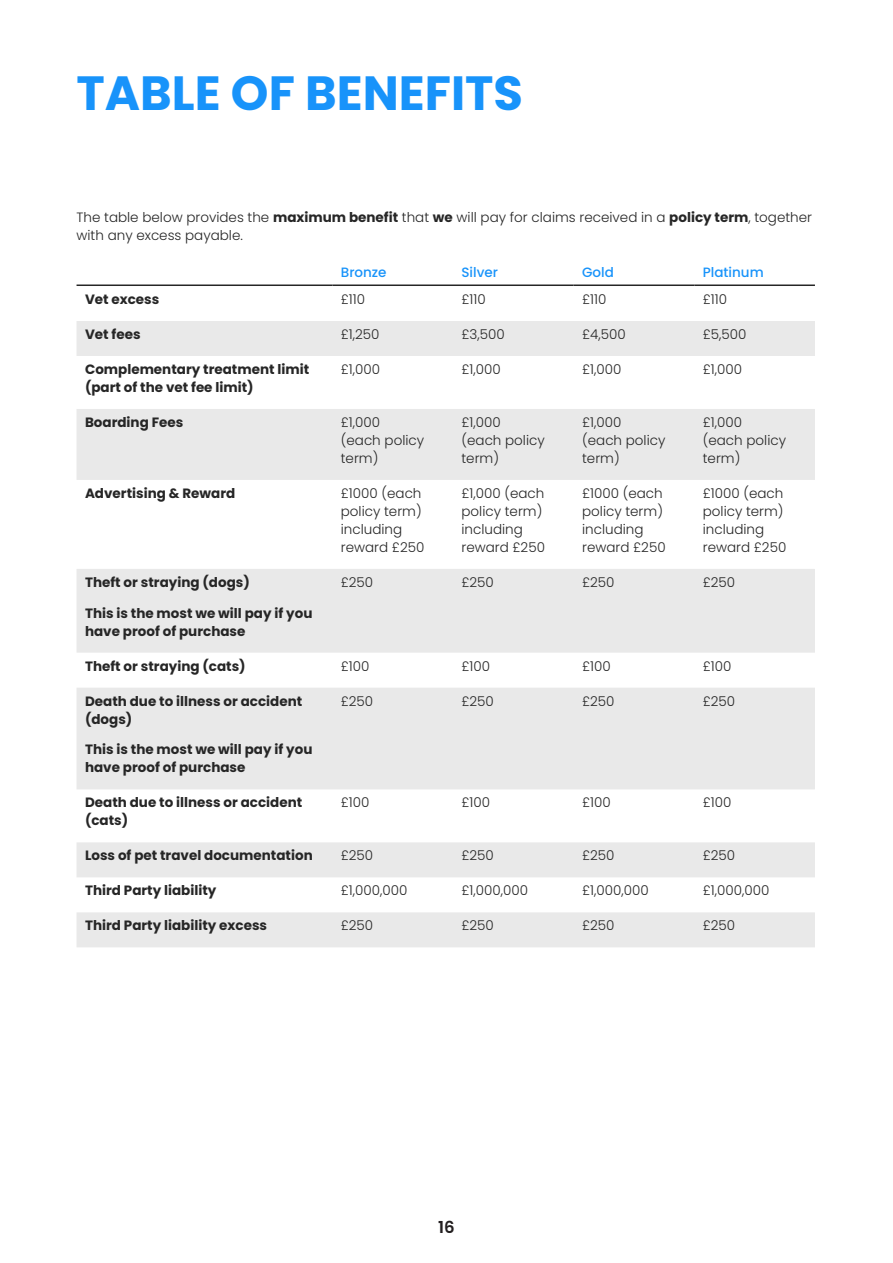
<style>
.page{position:relative;width:893px;height:1263px;background:#fff}
.page>*{position:absolute;margin:0;border:0;box-sizing:border-box;transform-origin:0 0}
.A4_Page_Title{font:700 48px "Poppins";color:#1893fa}
.t1{font:600 16.5px "Poppins";color:#231f20}
.Body{font:300 13.5px/18px "Poppins";color:#262626}
.Body-2{font:700 13.5px/18px "Poppins";color:#262626}
.Subtitle_L2_Red{font:500 13.5px "Poppins";color:#1893fa}
.s1{font-weight:700}
</style>
<div class="page">
<svg style="left:77px;top:321px;width:738px;height:626px;fill:#e9e9e9"></svg>
<hr style="left:77px;top:284px;width:255px;height:2px;background:#262626">
<hr style="left:332px;top:284px;width:121px;height:2px;background:#262626">
<hr style="left:453px;top:284px;width:121px;height:2px;background:#262626">
<hr style="left:574px;top:284px;width:120px;height:2px;background:#262626">
<hr style="left:694px;top:284px;width:121px;height:2px;background:#262626">
<p class="A4_Page_Title" style="left:77px;top:66px;width:448px">TABLE OF BENEFITS</p>
<p class="Body" style="left:77px;top:208px;width:737px">The table below provides the <span class="s1">maximum benefit</span> that <span class="s1">we</span> will pay for claims received in a <span class="s1">policy term</span>, together with any excess payable.</p>
<p class="Subtitle_L2_Red" style="left:341px;top:264px;width:47px">Bronze</p>
<p class="Subtitle_L2_Red" style="left:461px;top:264px;width:38px">Silver</p>
<p class="Subtitle_L2_Red" style="left:582px;top:264px;width:33px">Gold</p>
<p class="Subtitle_L2_Red" style="left:703px;top:264px;width:62px">Platinum</p>
<p class="Body-2" style="left:85px;top:290px;width:76px">Vet excess</p>
<p class="Body" style="left:341px;top:290px;width:26px">£110</p>
<p class="Body" style="left:461px;top:290px;width:26px">£110</p>
<p class="Body" style="left:582px;top:290px;width:26px">£110</p>
<p class="Body" style="left:703px;top:290px;width:26px">£110</p>
<p class="Body-2" style="left:85px;top:325px;width:57px">Vet fees</p>
<p class="Body" style="left:341px;top:325px;width:40px">£1,250</p>
<p class="Body" style="left:461px;top:325px;width:45px">£3,500</p>
<p class="Body" style="left:582px;top:325px;width:45px">£4,500</p>
<p class="Body" style="left:703px;top:325px;width:45px">£5,500</p>
<p class="Body-2" style="left:85px;top:360px;width:226px">Complementary treatment limit (part of the vet fee limit)</p>
<p class="Body" style="left:341px;top:360px;width:41px">£1,000</p>
<p class="Body" style="left:461px;top:360px;width:41px">£1,000</p>
<p class="Body" style="left:582px;top:360px;width:41px">£1,000</p>
<p class="Body" style="left:703px;top:360px;width:41px">£1,000</p>
<p class="Body-2" style="left:85px;top:413px;width:100px">Boarding Fees</p>
<p class="Body" style="left:341px;top:413px;width:85px">£1,000<br>(each policy term)</p>
<p class="Body" style="left:461px;top:413px;width:85px">£1,000<br>(each policy term)</p>
<p class="Body" style="left:582px;top:413px;width:85px">£1,000<br>(each policy term)</p>
<p class="Body" style="left:703px;top:413px;width:85px">£1,000<br>(each policy term)</p>
<p class="Body-2" style="left:85px;top:484px;width:152px">Advertising &amp; Reward</p>
<p class="Body" style="left:341px;top:484px;width:85px">£1000 (each policy term) including reward £250</p>
<p class="Body" style="left:461px;top:484px;width:85px">£1,000 (each policy term) including reward £250</p>
<p class="Body" style="left:582px;top:484px;width:85px">£1000 (each policy term) including reward £250</p>
<p class="Body" style="left:703px;top:484px;width:85px">£1000 (each policy term) including reward £250</p>
<p class="Body-2" style="left:85px;top:573px;width:166px">Theft or straying (dogs)</p>
<p class="Body-2" style="left:85px;top:604px;width:229px">This is the most we will pay if you have proof of purchase</p>
<p class="Body" style="left:341px;top:573px;width:34px">£250</p>
<p class="Body" style="left:461px;top:573px;width:34px">£250</p>
<p class="Body" style="left:582px;top:573px;width:34px">£250</p>
<p class="Body" style="left:703px;top:573px;width:34px">£250</p>
<p class="Body-2" style="left:85px;top:657px;width:162px">Theft or straying (cats)</p>
<p class="Body" style="left:341px;top:657px;width:30px">£100</p>
<p class="Body" style="left:461px;top:657px;width:30px">£100</p>
<p class="Body" style="left:582px;top:657px;width:30px">£100</p>
<p class="Body" style="left:703px;top:657px;width:30px">£100</p>
<p class="Body-2" style="left:85px;top:692px;width:219px">Death due to illness or accident (dogs)</p>
<p class="Body-2" style="left:85px;top:741px;width:229px">This is the most we will pay if you have proof of purchase</p>
<p class="Body" style="left:341px;top:692px;width:34px">£250</p>
<p class="Body" style="left:461px;top:692px;width:34px">£250</p>
<p class="Body" style="left:582px;top:692px;width:34px">£250</p>
<p class="Body" style="left:703px;top:692px;width:34px">£250</p>
<p class="Body-2" style="left:85px;top:794px;width:219px">Death due to illness or accident (cats)</p>
<p class="Body" style="left:341px;top:794px;width:30px">£100</p>
<p class="Body" style="left:461px;top:794px;width:30px">£100</p>
<p class="Body" style="left:582px;top:794px;width:30px">£100</p>
<p class="Body" style="left:703px;top:794px;width:30px">£100</p>
<p class="Body-2" style="left:85px;top:847px;width:229px">Loss of pet travel documentation</p>
<p class="Body" style="left:341px;top:847px;width:34px">£250</p>
<p class="Body" style="left:461px;top:847px;width:34px">£250</p>
<p class="Body" style="left:582px;top:847px;width:34px">£250</p>
<p class="Body" style="left:703px;top:847px;width:34px">£250</p>
<p class="Body-2" style="left:85px;top:882px;width:133px">Third Party liability</p>
<p class="Body" style="left:341px;top:882px;width:68px">£1,000,000</p>
<p class="Body" style="left:461px;top:882px;width:68px">£1,000,000</p>
<p class="Body" style="left:582px;top:882px;width:68px">£1,000,000</p>
<p class="Body" style="left:703px;top:882px;width:68px">£1,000,000</p>
<p class="Body-2" style="left:85px;top:917px;width:184px">Third Party liability excess</p>
<p class="Body" style="left:341px;top:917px;width:34px">£250</p>
<p class="Body" style="left:461px;top:917px;width:34px">£250</p>
<p class="Body" style="left:582px;top:917px;width:34px">£250</p>
<p class="Body" style="left:703px;top:917px;width:34px">£250</p>
<p class="t1" style="left:438px;top:1218px;width:18px">16</p>
</div>
